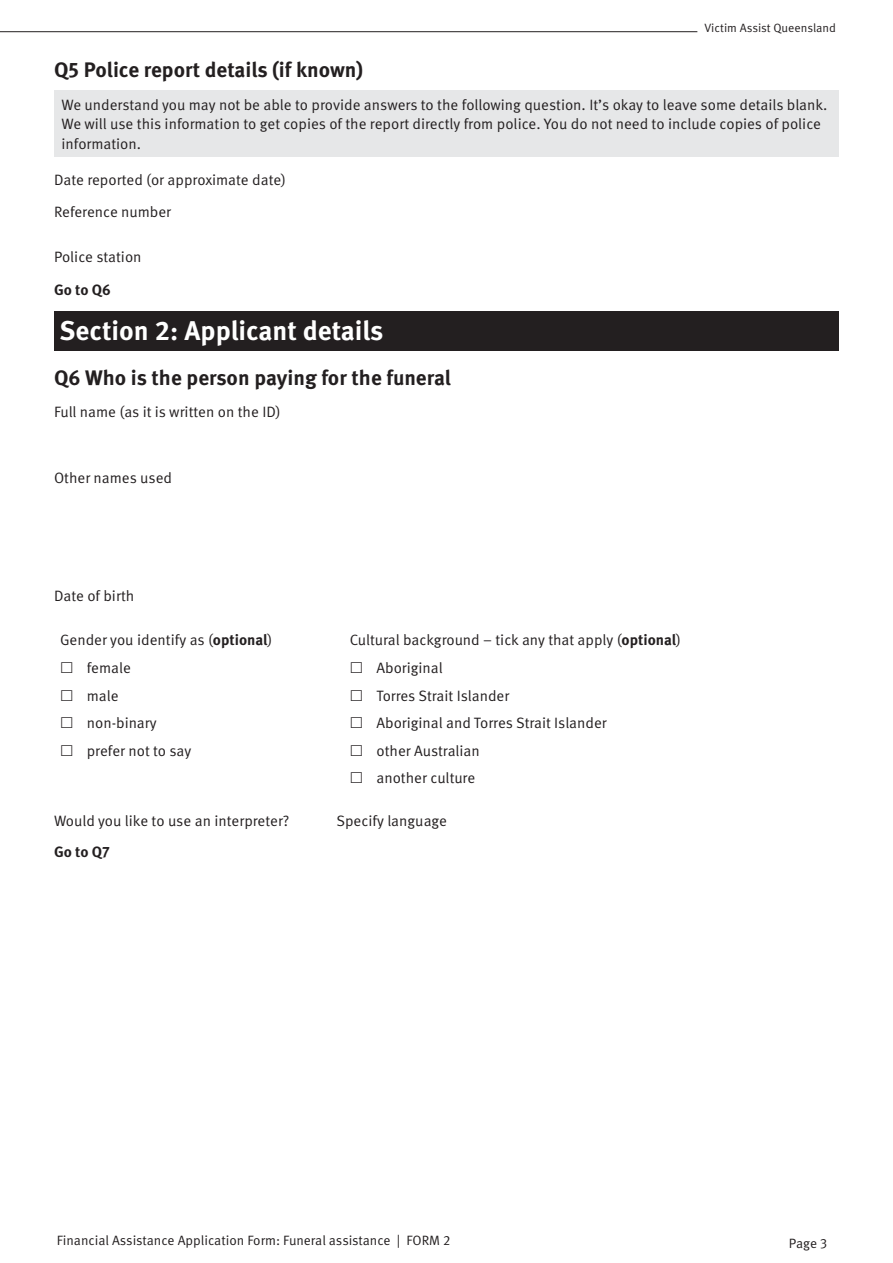
<style>
.page{position:relative;width:893px;height:1263px;background:#fff}
.page>*{position:absolute;margin:0;border:0;box-sizing:border-box;transform-origin:0 0}
.t1{font:700 27px "Meta Pro";color:#fff}
.t2{font:700 21px "Meta Pro";color:#231f20}
.t3{font:15px/19.5px "Meta Pro Norm";color:#231f20}
.t4{font:700 15px "Meta Pro";color:#231f20}
.t5{font:13.5px "Meta Pro Norm";color:#231f20}
.t6{font:12px "Meta Pro Norm";color:#231f20}
.s1{font-family:"Meta Pro";font-weight:700}
</style>
<div class="page">
<hr style="left:0;top:31px;width:697px;height:1px;background:#231f20">
<div style="left:54px;top:90px;width:785px;height:67px;background:#e6e7e8"></div>
<div style="left:54px;top:311px;width:785px;height:40px;background:#231f20"></div>
<p class="t6" style="left:704px;top:19px;width:133px">Victim Assist Queensland</p>
<h3 class="t2" style="left:54px;top:54px;width:311px">Q5 Police report details (if known)</h3>
<p class="t3" style="left:62px;top:94px;width:767px">We understand you may not be able to provide answers to the following question. It’s okay to leave some details blank.<br>We will use this information to get copies of the report directly from police. You do not need to include copies of police information.</p>
<p class="t3" style="left:54px;top:163px;width:234px;line-height:32.2px">Date reported (or approximate date)<br>Reference number</p>
<p class="t3" style="left:54px;top:246px;width:89px">Police station</p>
<p class="t4" style="left:54px;top:278px;width:58px">Go to Q6</p>
<p class="t1" style="left:60px;top:309px;width:325px">Section 2: Applicant details</p>
<h3 class="t2" style="left:54px;top:361px;width:398px">Q6 Who is the person paying for the funeral</h3>
<p class="t3" style="left:54px;top:401px;width:228px">Full name (as it is written on the ID)</p>
<p class="t3" style="left:54px;top:468px;width:120px">Other names used</p>
<p class="t3" style="left:54px;top:585px;width:82px">Date of birth</p>
<p class="t3" style="left:60px;top:629px;width:214px">Gender you identify as (<span class="s1">optional</span>)</p>
<p class="t3" style="left:350px;top:629px;width:333px">Cultural background – tick any that apply (<span class="s1">optional</span>)</p>
<p class="t3" style="left:87px;top:657px;width:46px">female</p>
<p class="t3" style="left:376px;top:657px;width:68px">Aboriginal</p>
<p class="t3" style="left:87px;top:685px;width:33px">male</p>
<p class="t3" style="left:376px;top:685px;width:134px">Torres Strait Islander</p>
<p class="t3" style="left:87px;top:712px;width:72px">non-binary</p>
<p class="t3" style="left:376px;top:712px;width:232px">Aboriginal and Torres Strait Islander</p>
<p class="t3" style="left:87px;top:740px;width:106px">prefer not to say</p>
<p class="t3" style="left:376px;top:740px;width:105px">other Australian</p>
<p class="t3" style="left:376px;top:767px;width:100px">another culture</p>
<p class="t3" style="left:54px;top:809px;width:237px">Would you like to use an interpreter?</p>
<p class="t3" style="left:336px;top:809px;width:112px">Specify language</p>
<p class="t4" style="left:54px;top:840px;width:57px">Go to Q7</p>
<p class="t5" style="left:57px;top:1230px;width:395px">Financial Assistance Application Form: Funeral assistance | FORM 2</p>
<p class="t5" style="left:789px;top:1233px;width:40px">Page 3</p>
</div>
